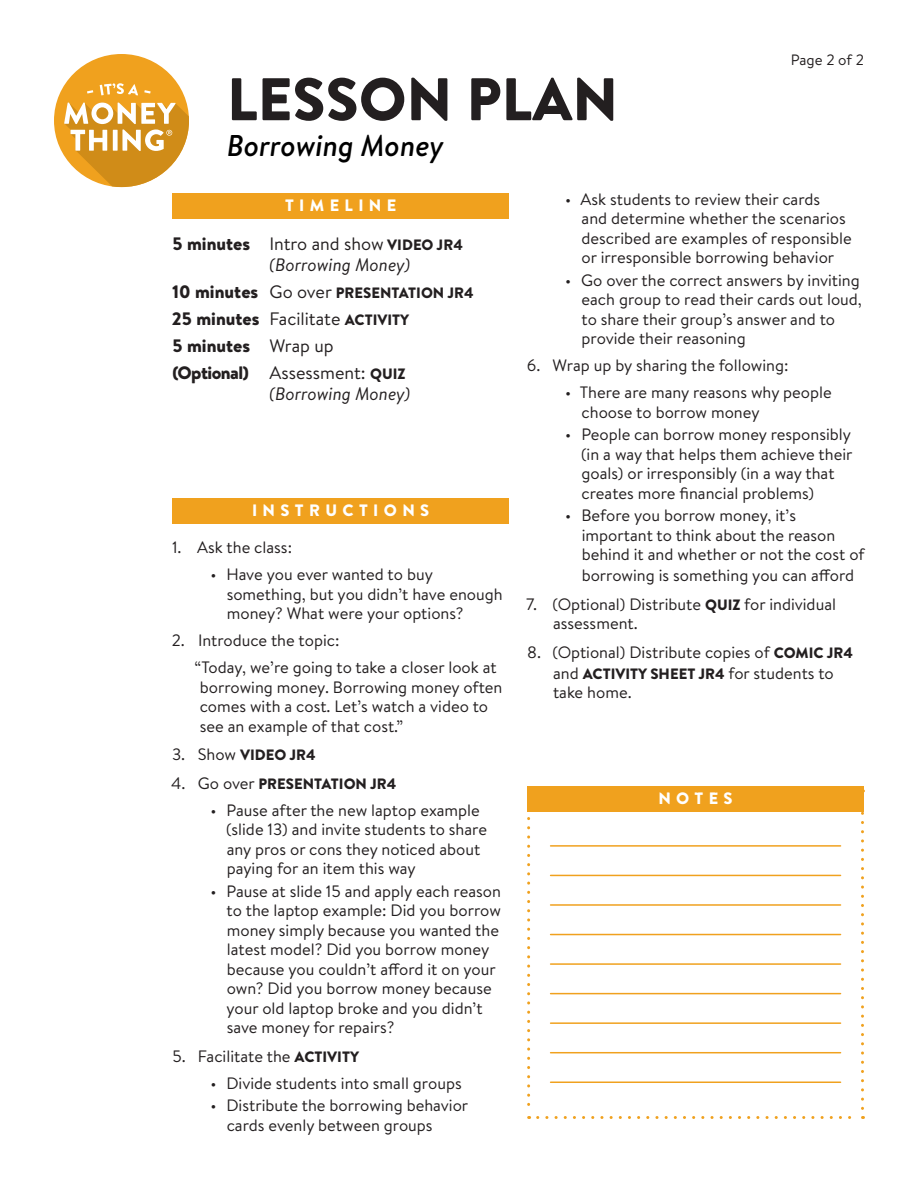
<style>
.page{position:relative;width:918px;height:1188px;background:#fff}
.page>*{position:absolute;margin:0;border:0;box-sizing:border-box;transform-origin:0 0}
.t1{font:900 60px "Brandon Text";color:#231f20}
.t2{font:italic 500 30px "Brandon Text";color:#000}
.t3{font:900 18px/27px "Brandon Text";color:#231f20}
.t4{font:italic 18px/21px "Brandon Text";color:#231f20}
.t5{font:16.5px/19.5px "Brandon Text";color:#231f20}
.t6{font:900 16.5px "Brandon Text";letter-spacing:.325em;color:#fff}
.t7{font:900 15px "Brandon Text";color:#231f20}
.t8{font:15px "Brandon Text";letter-spacing:-.005em;color:#231f20}
.s1{font-weight:900;font-style:normal}
.s2{font-style:normal}
.s3{font-weight:900;font-style:normal;font-size:15px}
.s4{font-size:18px}
.s5{font-weight:400;font-size:18px}
.s6{font-weight:400}
.s7{font-size:15px}
.s8{font-weight:400;font-size:16.5px}
.s9{font-weight:900;font-size:15px}
</style>
<div class="page">
<hr style="left:551px;top:904px;width:290px;height:2px;background:#f0a11e">
<hr style="left:551px;top:934px;width:290px;height:1px;background:#f0a11e">
<hr style="left:551px;top:1022px;width:290px;height:2px;background:#f0a11e">
<hr style="left:551px;top:963px;width:290px;height:2px;background:#f0a11e">
<hr style="left:551px;top:1052px;width:290px;height:1px;background:#f0a11e">
<hr style="left:551px;top:993px;width:290px;height:1px;background:#f0a11e">
<hr style="left:551px;top:1082px;width:290px;height:1px;background:#f0a11e">
<hr style="left:551px;top:845px;width:290px;height:2px;background:#f0a11e">
<hr style="left:551px;top:875px;width:290px;height:1px;background:#f0a11e">
<div style="left:172px;top:193px;width:337px;height:26px;background:#f0a11e"></div>
<div style="left:172px;top:498px;width:337px;height:26px;background:#f0a11e"></div>
<div style="left:527px;top:786px;width:337px;height:26px;background:#f0a11e"></div>
<svg style="left:527px;top:817px;width:3px;height:302px"></svg>
<svg style="left:538px;top:1116px;width:325px;height:3px"></svg>
<svg style="left:861px;top:812px;width:3px;height:296px"></svg>
<div style="left:54px;top:54px;width:135px;height:133px;background:#f0a11e;border-radius:50%"></div>
<svg style="left:100px;top:83px;width:38px;height:12px"></svg>
<svg style="left:87px;top:90px;width:6px;height:4px"></svg>
<svg style="left:144px;top:90px;width:7px;height:4px"></svg>
<svg style="left:64px;top:103px;width:125px;height:84px"></svg>
<h1 class="t1" style="left:227px;top:57px;width:392px">LESSON PLAN</h1>
<h2 class="t2" style="left:227px;top:125px;width:218px">Borrowing Money</h2>
<p class="t8" style="left:791px;top:49px;width:75px">Page 2 of 2</p>
<p class="t6" style="left:285px;top:194px;width:113px">TIMELINE</p>
<p class="t4" style="left:269px;top:232px;width:195px;text-indent:-97px"><span class="s1">5 minutes</span> <span class="s2">Intro and show</span> <span class="s3">VIDEO JR4 </span>(Borrowing Money)</p>
<p class="t7" style="left:172px;top:282px;width:303px"><span class="s4">10 minutes</span> <span class="s5">Go over</span> PRESENTATION JR4</p>
<p class="t3" style="left:172px;top:305px;width:239px">25 minutes <span class="s6">Facilitate</span> <span class="s7">ACTIVITY<br></span>5 minutes <span class="s6">Wrap up </span>(Optional) <span class="s6">Assessment:</span> <span class="s7">QUIZ</span></p>
<p class="t4" style="left:269px;top:382px;width:143px">(Borrowing Money)</p>
<p class="t6" style="left:252px;top:499px;width:179px">INSTRUCTIONS</p>
<p class="t5" style="left:172px;top:537px;width:122px">1. Ask the class:</p>
<p class="t5" style="left:227px;top:564px;width:278px;text-indent:-16px">• Have you ever wanted to buy something, but you didn’t have enough money? What were your options?</p>
<p class="t5" style="left:195px;top:626px;width:304px;line-height:27px;text-indent:-23px">2. Introduce the topic:<br>“Today, we’re going to take a closer look at</p>
<p class="t5" style="left:200px;top:677px;width:304px">borrowing money. Borrowing money often comes with a cost. Let’s watch a video to see an example of that cost.”</p>
<p class="t7" style="left:172px;top:744px;width:145px"><span class="s8">3. Show</span> VIDEO JR4</p>
<p class="t7" style="left:171px;top:773px;width:227px"><span class="s8">4. Go over</span> PRESENTATION JR4</p>
<p class="t5" style="left:226px;top:800px;width:262px;text-indent:-16px">• Pause after the new laptop example (slide 13) and invite students to share any pros or cons they noticed about paying for an item this way</p>
<p class="t5" style="left:226px;top:881px;width:276px;text-indent:-16px">• Pause at slide 15 and apply each reason to the laptop example: Did you borrow money simply because you wanted the latest model? Did you borrow money because you couldn’t afford it on your own? Did you borrow money because your old laptop broke and you didn’t save money for repairs?</p>
<p class="t5" style="left:172px;top:1046px;width:188px">5. Facilitate the <span class="s9">ACTIVITY</span></p>
<p class="t5" style="left:210px;top:1073px;width:253px">• Divide students into small groups</p>
<p class="t5" style="left:227px;top:1095px;width:243px;text-indent:-16px">• Distribute the borrowing behavior cards evenly between groups</p>
<p class="t5" style="left:582px;top:189px;width:272px;text-indent:-16px">• Ask students to review their cards<br>and determine whether the scenarios described are examples of responsible or irresponsible borrowing behavior</p>
<p class="t5" style="left:582px;top:270px;width:282px;text-indent:-16px">• Go over the correct answers by inviting each group to read their cards out loud, to share their group’s answer and to provide their reasoning</p>
<p class="t5" style="left:527px;top:355px;width:263px">6. Wrap up by sharing the following:</p>
<p class="t5" style="left:582px;top:382px;width:252px;text-indent:-16px">• There are many reasons why people choose to borrow money</p>
<p class="t5" style="left:581px;top:424px;width:273px;text-indent:-16px">• People can borrow money responsibly (in a way that helps them achieve their goals) or irresponsibly (in a way that creates more financial problems)</p>
<p class="t5" style="left:582px;top:505px;width:284px;text-indent:-16px">• Before you borrow money, it’s important to think about the reason behind it and whether or not the cost of</p>
<p class="t5" style="left:582px;top:565px;width:274px">borrowing is something you can afford</p>
<p class="t5" style="left:553px;top:594px;width:284px;text-indent:-27px">7. (Optional) Distribute <span class="s9">QUIZ</span> for individual assessment.</p>
<p class="t5" style="left:527px;top:641px;width:327px;line-height:21px;text-align:center">8. (Optional) Distribute copies of <span class="s9">COMIC JR4 </span>and <span class="s9">ACTIVITY SHEET JR4</span> for students to</p>
<p class="t5" style="left:553px;top:682px;width:80px">take home.</p>
<p class="t6" style="left:658px;top:787px;width:76px">NOTES</p>
</div>
